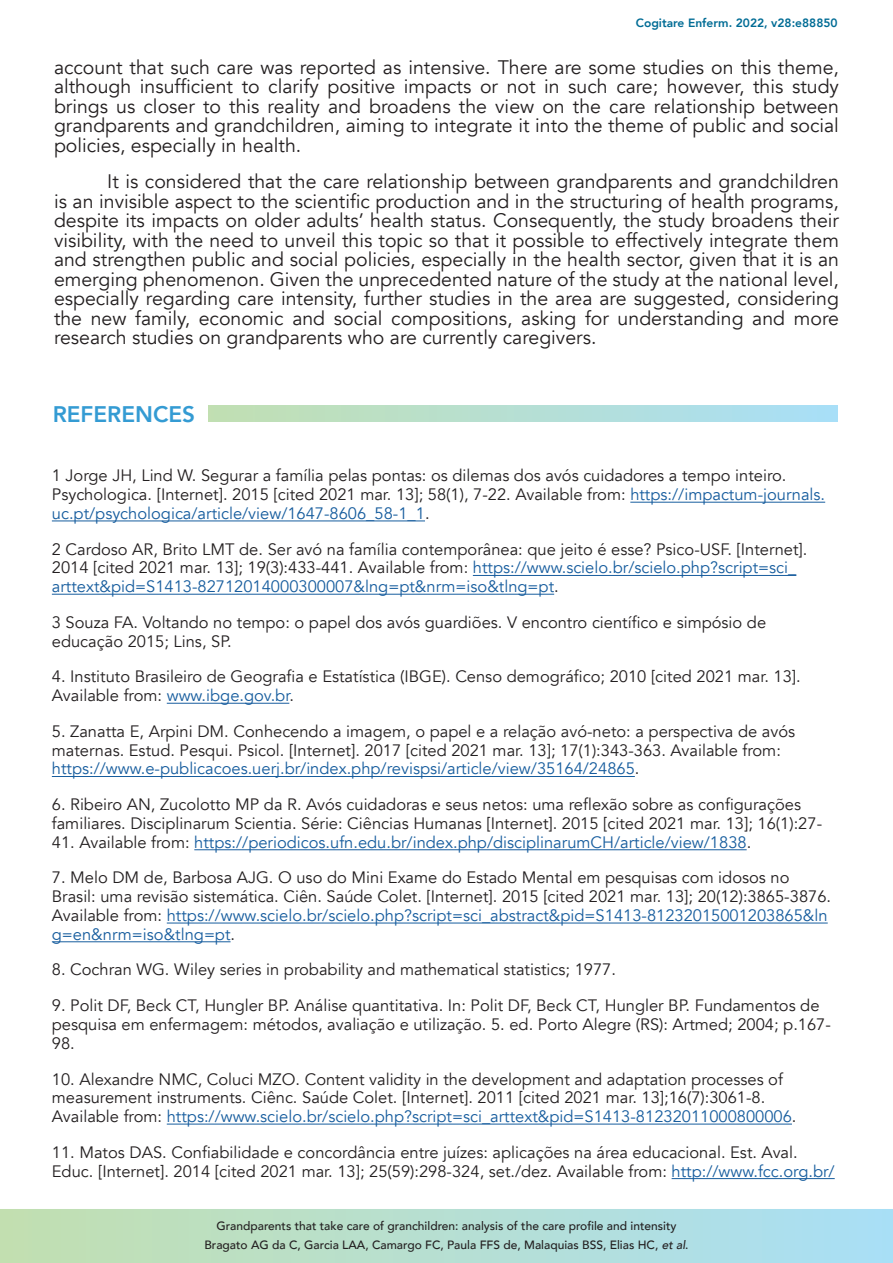
<style>
.page{position:relative;width:893px;height:1263px;background:#fff}
.page>*{position:absolute;margin:0;border:0;box-sizing:border-box;transform-origin:0 0}
.t1{font:800 22.5px "Avenir";color:#349bd3}
.t2{font:19.5px/19.5px "Avenir";color:#231f20;text-align:justify}
.t3{font:16.5px/18.8px "Avenir";color:#231f20}
.t4{font:16.5px "Avenir";color:#175d9e}
.t5{font:500 12px/18.6px "Avenir";color:#231f20;text-align:center}
.t6{font:800 12px "Avenir";color:#006c95}
.s1{color:#175d9e}
.s2{color:#231f20}
.s3{font-style:italic}
</style>
<div class="page">
<svg style="left:0;top:1209px;width:893px;height:54px;background:#b6dfd2"></svg>
<hr style="left:630px;top:502px;width:195px;height:1px;background:#175d9e">
<hr style="left:52px;top:520px;width:373px;height:1px;background:#175d9e">
<hr style="left:473px;top:575px;width:323px;height:1px;background:#175d9e">
<hr style="left:52px;top:594px;width:502px;height:1px;background:#175d9e">
<hr style="left:167px;top:703px;width:122px;height:1px;background:#175d9e">
<hr style="left:52px;top:776px;width:583px;height:1px;background:#175d9e">
<hr style="left:194px;top:849px;width:553px;height:1px;background:#175d9e">
<hr style="left:167px;top:923px;width:661px;height:1px;background:#175d9e">
<hr style="left:52px;top:941px;width:179px;height:1px;background:#175d9e">
<hr style="left:167px;top:1124px;width:625px;height:1px;background:#175d9e">
<hr style="left:672px;top:1178px;width:163px;height:1px;background:#175d9e">
<div style="left:209px;top:405px;width:629px;height:17px;background:linear-gradient(to right,#c2dfb1,#a9dff7)"></div>
<p class="t6" style="left:636px;top:12px;width:203px">Cogitare Enferm. 2022, v28:e88850</p>
<p class="t2" style="left:54px;top:57px;width:786px">account that such care was reported as intensive. There are some studies on this theme, although insufficient to clarify positive impacts or not in such care; however, this study brings us closer to this reality and broadens the view on the care relationship between grandparents and grandchildren, aiming to integrate it into the theme of public and social policies, especially in health.</p>
<p class="t2" style="left:54px;top:172px;width:786px;text-indent:53px">It is considered that the care relationship between grandparents and grandchildren is an invisible aspect to the scientific production and in the structuring of health programs, despite its impacts on older adults’ health status. Consequently, the study broadens their visibility, with the need to unveil this topic so that it possible to effectively integrate them and strengthen public and social policies, especially in the health sector, given that it is an emerging phenomenon. Given the unprecedented nature of the study at the national level, especially regarding care intensity, further studies in the area are suggested, considering the new family, economic and social compositions, asking for understanding and more research studies on grandparents who are currently caregivers.</p>
<p class="t1" style="left:53px;top:393px;width:144px">REFERENCES</p>
<p class="t3" style="left:52px;top:467px;width:775px">1 Jorge JH, Lind W. Segurar a família pelas pontas: os dilemas dos avós cuidadores a tempo inteiro.<br>Psychologica. [Internet]. 2015 [cited 2021 mar. 13]; 58(1), 7-22. Available from: <span class="s1">https://impactum-journals. uc.pt/psychologica/article/view/1647-8606_58-1_1</span>.</p>
<p class="t3" style="left:52px;top:540px;width:757px">2 Cardoso AR, Brito LMT de. Ser avó na família contemporânea: que jeito é esse? Psico-USF. [Internet].<br>2014 [cited 2021 mar. 13]; 19(3):433-441. Available from: <span class="s1">https://www.scielo.br/scielo.php?script=sci_ arttext&amp;pid=S1413-82712014000300007&amp;lng=pt&amp;nrm=iso&amp;tlng=pt</span>.</p>
<p class="t3" style="left:52px;top:613px;width:716px">3 Souza FA. Voltando no tempo: o papel dos avós guardiões. V encontro científico e simpósio de educação 2015; Lins, SP.</p>
<p class="t3" style="left:52px;top:668px;width:750px">4. Instituto Brasileiro de Geografia e Estatística (IBGE). Censo demográfico; 2010 [cited 2021 mar. 13].<br>Available from: <span class="s1">www.ibge.gov.br</span>.</p>
<p class="t3" style="left:52px;top:722px;width:745px">5. Zanatta E, Arpini DM. Conhecendo a imagem, o papel e a relação avó-neto: a perspectiva de avós maternas. Estud. Pesqui. Psicol. [Internet]. 2017 [cited 2021 mar. 13]; 17(1):343-363. Available from: <span class="s1">https://www.e-publicacoes.uerj.br/index.php/revispsi/article/view/35164/24865</span>.</p>
<p class="t3" style="left:52px;top:795px;width:772px">6. Ribeiro AN, Zucolotto MP da R. Avós cuidadoras e seus netos: uma reflexão sobre as configurações familiares. Disciplinarum Scientia. Série: Ciências Humanas [Internet]. 2015 [cited 2021 mar. 13]; 16(1):27-</p>
<p class="t4" style="left:52px;top:832px;width:701px"><span class="s2">41. Available from:</span> https://periodicos.ufn.edu.br/index.php/disciplinarumCH/article/view/1838<span class="s2">.</span></p>
<p class="t3" style="left:52px;top:869px;width:781px">7. Melo DM de, Barbosa AJG. O uso do Mini Exame do Estado Mental em pesquisas com idosos no Brasil: uma revisão sistemática. Ciên. Saúde Colet. [Internet]. 2015 [cited 2021 mar. 13]; 20(12):3865-3876.<br>Available from: <span class="s1">https://www.scielo.br/scielo.php?script=sci_abstract&amp;pid=S1413-81232015001203865&amp;ln g=en&amp;nrm=iso&amp;tlng=pt</span>.</p>
<p class="t3" style="left:52px;top:961px;width:566px">8. Cochran WG. Wiley series in probability and mathematical statistics; 1977.</p>
<p class="t3" style="left:52px;top:996px;width:781px">9. Polit DF, Beck CT, Hungler BP. Análise quantitativa. In: Polit DF, Beck CT, Hungler BP. Fundamentos de pesquisa em enfermagem: métodos, avaliação e utilização. 5. ed. Porto Alegre (RS): Artmed; 2004; p.167-<br>98.</p>
<p class="t3" style="left:52px;top:1070px;width:746px">10. Alexandre NMC, Coluci MZO. Content validity in the development and adaptation processes of measurement instruments. Ciênc. Saúde Colet. [Internet]. 2011 [cited 2021 mar. 13];16(7):3061-8.<br>Available from: <span class="s1">https://www.scielo.br/scielo.php?script=sci_arttext&amp;pid=S1413-81232011000800006</span>.</p>
<p class="t3" style="left:52px;top:1143px;width:784px">11. Matos DAS. Confiabilidade e concordância entre juízes: aplicações na área educacional. Est. Aval.<br>Educ. [Internet]. 2014 [cited 2021 mar. 13]; 25(59):298-324, set./dez. Available from: <span class="s1">http://www.fcc.org.br/</span></p>
<p class="t5" style="left:204px;top:1216px;width:486px">Grandparents that take care of granchildren: analysis of the care profile and intensity<br>Bragato AG da C, Garcia LAA, Camargo FC, Paula FFS de, Malaquias BSS, Elias HC, <span class="s3">et al</span>.</p>
</div>
